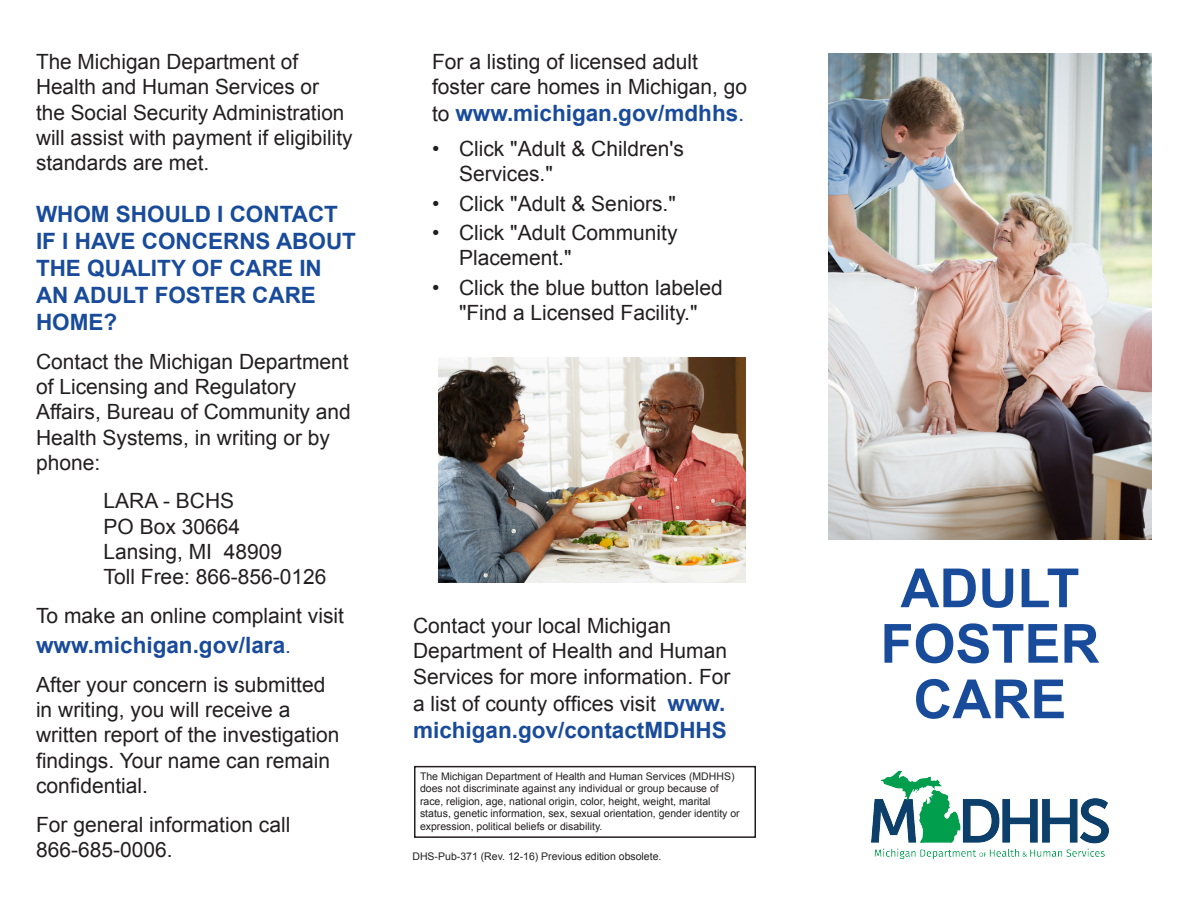
<style>
.page{position:relative;width:1188px;height:918px;background:#fff}
.page>*{position:absolute;margin:0;border:0;box-sizing:border-box;transform-origin:0 0}
.t1{font:700 54px "Arial";color:#194b9b}
.t2{font:700 22.5px/27px "Arial";color:#194b9b}
.t3{font:21px/25.2px "Arial";color:#231f20}
.t4{font:10.5px/12.6px "Arial";color:#231f20}
.s1{font-weight:400;font-size:21px}
.s2{font-weight:400;font-size:21px;color:#231f20}
.s3{font-weight:400}
.s4{font-weight:700;font-size:22.5px;color:#194b9b}
</style>
<div class="page">
<div style="left:414px;top:766px;width:342px;height:72px;border:2px solid #231f20"></div>
<img style="left:828px;top:54px;width:324px;height:486px">
<img style="left:438px;top:357px;width:307px;height:226px">
<img style="left:872px;top:772px;width:237px;height:86px">
<p class="t3" style="left:36px;top:50px;width:318px">The Michigan Department of<br>Health and Human Services or the Social Security Administration will assist with payment if eligibility standards are met.</p>
<p class="t2" style="left:36px;top:202px;width:304px">WHOM SHOULD I CONTACT</p>
<p class="t2" style="left:36px;top:229px;width:322px">IF I HAVE CONCERNS ABOUT</p>
<p class="t2" style="left:36px;top:256px;width:287px">THE QUALITY OF CARE IN<br>AN ADULT FOSTER CARE<br>HOME?</p>
<p class="t3" style="left:36px;top:349px;width:316px">Contact the Michigan Department of Licensing and Regulatory<br>Affairs, Bureau of Community and<br>Health Systems, in writing or by phone:</p>
<p class="t3" style="left:104px;top:489px;width:132px">LARA - BCHS</p>
<p class="t3" style="left:104px;top:514px;width:138px">PO Box 30664</p>
<p class="t3" style="left:104px;top:539px;width:180px">Lansing, MI 48909</p>
<p class="t3" style="left:104px;top:564px;width:224px">Toll Free: 866-856-0126</p>
<p class="t3" style="left:36px;top:603px;width:310px">To make an online complaint visit</p>
<p class="t2" style="left:36px;top:633px;width:257px">www.michigan.gov/lara<span class="s1">.</span></p>
<p class="t3" style="left:36px;top:672px;width:305px">After your concern is submitted in writing, you will receive a written report of the investigation findings. Your name can remain confidential.</p>
<p class="t3" style="left:36px;top:812px;width:256px">For general information call<br>866-685-0006.</p>
<p class="t3" style="left:432px;top:50px;width:317px">For a listing of licensed adult foster care homes in Michigan, go</p>
<p class="t2" style="left:432px;top:101px;width:314px"><span class="s2">to</span> www.michigan.gov/mdhhs<span class="s3">.</span></p>
<p class="t3" style="left:459px;top:136px;width:227px;text-indent:-27px">• Click "Adult &amp; Children's<br>Services."</p>
<p class="t3" style="left:432px;top:191px;width:245px">• Click "Adult &amp; Seniors."</p>
<p class="t3" style="left:459px;top:221px;width:220px;text-indent:-27px">• Click "Adult Community<br>Placement."</p>
<p class="t3" style="left:432px;top:275px;width:292px;text-align:center">• Click the blue button labeled "Find a Licensed Facility."</p>
<p class="t3" style="left:413px;top:613px;width:319px;line-height:25.8px">Contact your local Michigan<br>Department of Health and Human<br>Services for more information. For a list of county offices visit <span class="s4">www.</span></p>
<p class="t2" style="left:413px;top:717px;width:315px">michigan.gov/contactMDHHS</p>
<p class="t4" style="left:420px;top:770px;width:321px">The Michigan Department of Health and Human Services (MDHHS) does not discriminate against any individual or group because of race, religion, age, national origin, color, height, weight, marital status, genetic information, sex, sexual orientation, gender identity or expression, political beliefs or disability.</p>
<p class="t4" style="left:412px;top:850px;width:250px">DHS-Pub-371 (Rev. 12-16) Previous edition obsolete.</p>
<p class="t1" style="left:901px;top:553px;width:180px">ADULT</p>
<p class="t1" style="left:880px;top:608px;width:221px">FOSTER</p>
<p class="t1" style="left:913px;top:664px;width:154px">CARE</p>
</div>
